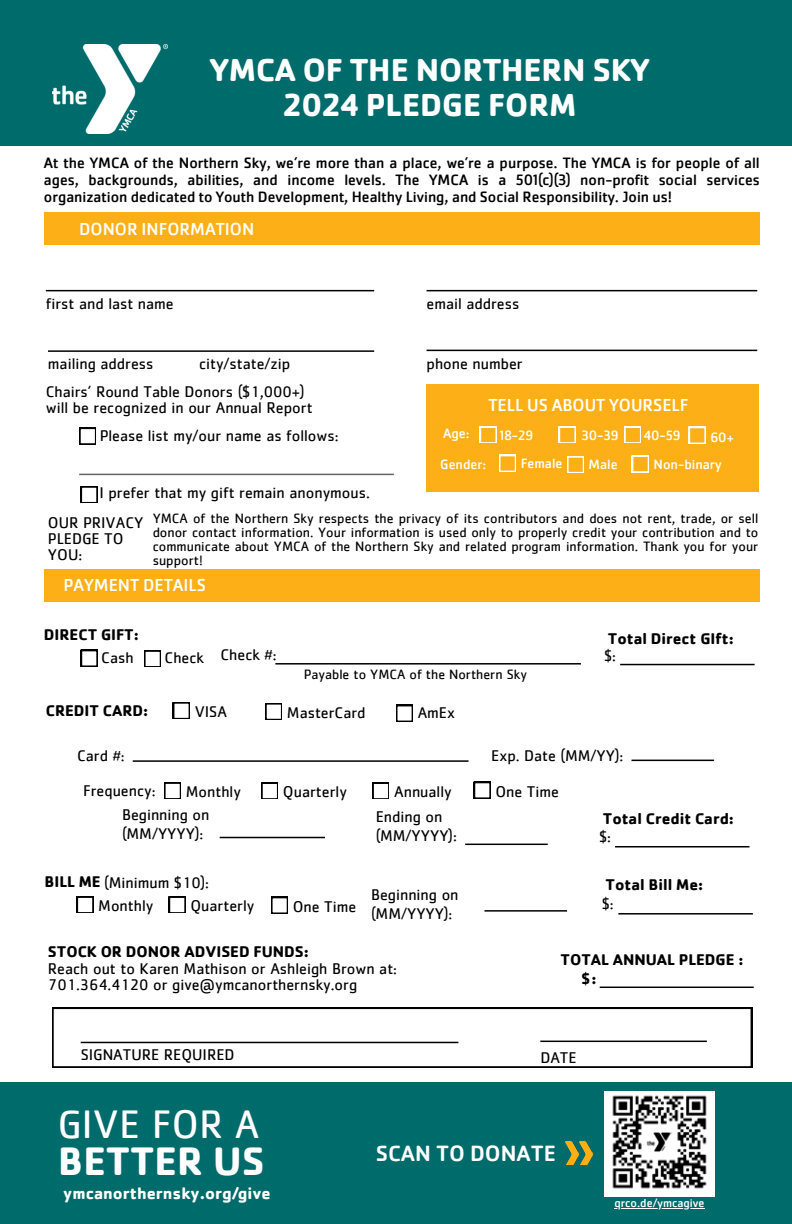
<style>
.page{position:relative;width:792px;height:1224px;background:#fff}
.page>*{position:absolute;margin:0;border:0;box-sizing:border-box;transform-origin:0 0}
.t1{font:41px "Cachet";color:#fff}
.t2{font:700 41px "Cachet";color:#fff}
.t3{font:700 33px/34.4px "Cachet Pro";color:#fff;text-align:center}
.t4{font:500 22.8px "Cachet";color:#fff}
.t5{font:18px "Cachet Pro";color:#fff}
.t6{font:700 16.8px "Cachet";color:#fffffe}
.t7{font:16px/18.6px "Cachet";color:#000}
.t8{font:700 16px "Cachet";color:#000}
.t9{font:15.6px/17px "Cachet Pro";color:#000;text-align:justify}
.t10{font:14px/14px "Cachet";color:#000;text-align:justify}
.t11{font:14px "Cachet Pro";color:#fff}
.t12{font:12px "Cachet Pro";color:#fff}
.s1{font-weight:700}
</style>
<div class="page">
<div style="left:0;top:1083px;width:792px;height:141px;background:#006b6b"></div>
<img style="left:605px;top:1091px;width:109px;height:105px">
<div style="left:0;top:0;width:792px;height:146px;background:#006b6b"></div>
<img style="left:52px;top:45px;width:116px;height:88px">
<hr style="left:48px;top:350px;width:326px;height:2px;background:#000">
<hr style="left:79px;top:474px;width:315px;height:1px;background:#636466">
<svg style="left:81px;top:486px;width:16px;height:17px"></svg>
<svg style="left:79px;top:428px;width:17px;height:16px"></svg>
<hr style="left:46px;top:290px;width:328px;height:1px;background:#000">
<hr style="left:427px;top:290px;width:330px;height:1px;background:#000">
<hr style="left:427px;top:350px;width:330px;height:1px;background:#000">
<div style="left:44px;top:213px;width:716px;height:32px;background:#fcaf17"></div>
<div style="left:427px;top:385px;width:332px;height:107px;background:#fcaf17"></div>
<svg style="left:480px;top:426px;width:16px;height:17px"></svg>
<svg style="left:499px;top:455px;width:17px;height:16px"></svg>
<svg style="left:567px;top:456px;width:17px;height:17px"></svg>
<svg style="left:632px;top:456px;width:16px;height:16px"></svg>
<svg style="left:559px;top:426px;width:16px;height:17px"></svg>
<svg style="left:624px;top:426px;width:17px;height:17px"></svg>
<svg style="left:689px;top:427px;width:16px;height:16px"></svg>
<hr style="left:620px;top:664px;width:135px;height:1px;background:#000">
<hr style="left:600px;top:987px;width:154px;height:1px;background:#000">
<svg style="left:81px;top:650px;width:16px;height:16px"></svg>
<svg style="left:144px;top:650px;width:17px;height:17px"></svg>
<hr style="left:275px;top:663px;width:306px;height:2px;background:#000">
<svg style="left:173px;top:702px;width:16px;height:17px"></svg>
<svg style="left:265px;top:703px;width:17px;height:17px"></svg>
<svg style="left:396px;top:705px;width:16px;height:16px"></svg>
<svg style="left:52px;top:1008px;width:700px;height:60px"></svg>
<hr style="left:81px;top:1042px;width:377px;height:1px;background:#000">
<hr style="left:540px;top:1041px;width:167px;height:1px;background:#000">
<hr style="left:133px;top:760px;width:336px;height:2px;background:#000">
<hr style="left:631px;top:760px;width:83px;height:1px;background:#000">
<svg style="left:164px;top:782px;width:17px;height:17px"></svg>
<svg style="left:261px;top:782px;width:17px;height:17px"></svg>
<svg style="left:372px;top:782px;width:17px;height:17px"></svg>
<svg style="left:474px;top:782px;width:16px;height:16px"></svg>
<svg style="left:77px;top:896px;width:16px;height:17px"></svg>
<svg style="left:169px;top:896px;width:16px;height:17px"></svg>
<svg style="left:271px;top:897px;width:17px;height:16px"></svg>
<hr style="left:220px;top:837px;width:105px;height:1px;background:#000">
<hr style="left:465px;top:844px;width:83px;height:1px;background:#000">
<hr style="left:485px;top:910px;width:82px;height:2px;background:#000">
<img style="left:565px;top:1142px;width:28px;height:22px">
<div style="left:44px;top:569px;width:716px;height:32px;background:#fcaf17"></div>
<hr style="left:615px;top:846px;width:135px;height:2px;background:#000">
<hr style="left:618px;top:913px;width:135px;height:2px;background:#000">
<hr style="left:614px;top:1208px;width:91px;height:1px;background:#fff">
<p class="t3" style="left:210px;top:53px;width:441px">YMCA OF THE NORTHERN SKY<br>2024 PLEDGE FORM</p>
<p class="t9" style="left:44px;top:154px;width:717px">At the YMCA of the Northern Sky, we’re more than a place, we’re a purpose. The YMCA is for people of all ages, backgrounds, abilities, and income levels. The YMCA is a 501(c)(3) non-profit social services organization dedicated to Youth Development, Healthy Living, and Social Responsibility. Join us!</p>
<p class="t5" style="left:79px;top:217px;width:177px">DONOR INFORMATION</p>
<p class="t7" style="left:46px;top:295px;width:129px">first and last name</p>
<h5 class="t7" style="left:427px;top:295px;width:94px">email address</h5>
<p class="t7" style="left:48px;top:355px;width:107px">mailing address</p>
<p class="t7" style="left:199px;top:355px;width:93px">city/state/zip</p>
<p class="t7" style="left:46px;top:383px;width:260px">Chairs’ Round Table Donors ($1,000+)</p>
<p class="t7" style="left:46px;top:399px;width:268px">will be recognized in our Annual Report</p>
<p class="t7" style="left:100px;top:427px;width:240px">Please list my/our name as follows:</p>
<p class="t7" style="left:427px;top:355px;width:98px">phone number</p>
<p class="t5" style="left:488px;top:393px;width:202px">TELL US ABOUT YOURSELF</p>
<p class="t11" style="left:443px;top:424px;width:28px">Age:</p>
<p class="t11" style="left:440px;top:455px;width:48px">Gender:</p>
<p class="t11" style="left:581px;top:426px;width:39px">30-39</p>
<p class="t11" style="left:644px;top:427px;width:39px">40-59</p>
<p class="t11" style="left:710px;top:429px;width:25px">60+</p>
<p class="t11" style="left:500px;top:427px;width:35px">18-29</p>
<p class="t11" style="left:521px;top:455px;width:43px">Female</p>
<p class="t11" style="left:589px;top:456px;width:31px">Male</p>
<p class="t11" style="left:654px;top:455px;width:70px">Non-binary</p>
<h5 class="t7" style="left:99px;top:485px;width:272px">I prefer that my gift remain anonymous.</h5>
<p class="t7" style="left:48px;top:514px;width:97px">OUR PRIVACY</p>
<p class="t7" style="left:48px;top:531px;width:77px;line-height:16px">PLEDGE TO<br>YOU:</p>
<p class="t5" style="left:63px;top:574px;width:144px">PAYMENT DETAILS</p>
<p class="t10" style="left:153px;top:512px;width:607px">YMCA of the Northern Sky respects the privacy of its contributors and does not rent, trade, or sell donor contact information. Your information is used only to properly credit your contribution and to communicate about YMCA of the Northern Sky and related program information. Thank you for your support!</p>
<p class="t8" style="left:44px;top:624px;width:96px">DIRECT GIFT:</p>
<p class="t7" style="left:101px;top:649px;width:34px">Cash</p>
<p class="t7" style="left:165px;top:650px;width:41px">Check</p>
<p class="t7" style="left:221px;top:647px;width:57px">Check #:</p>
<p class="t10" style="left:304px;top:668px;width:225px">Payable to YMCA of the Northern Sky</p>
<h5 class="t8" style="left:46px;top:700px;width:104px">CREDIT CARD:</h5>
<p class="t7" style="left:195px;top:703px;width:34px">VISA</p>
<p class="t7" style="left:287px;top:704px;width:80px">MasterCard</p>
<p class="t7" style="left:418px;top:704px;width:39px">AmEx</p>
<p class="t8" style="left:608px;top:628px;width:127px">Total Direct GIft:</p>
<p class="t7" style="left:604px;top:648px;width:13px">$:</p>
<p class="t7" style="left:77px;top:747px;width:49px">Card #:</p>
<p class="t7" style="left:491px;top:747px;width:134px">Exp. Date (MM/YY):</p>
<p class="t7" style="left:83px;top:782px;width:74px">Frequency:</p>
<p class="t7" style="left:186px;top:783px;width:57px">Monthly</p>
<p class="t7" style="left:283px;top:784px;width:65px">Quarterly</p>
<p class="t7" style="left:394px;top:784px;width:59px">Annually</p>
<p class="t7" style="left:495px;top:783px;width:65px">One Time</p>
<p class="t7" style="left:122px;top:806px;width:89px">Beginning on (MM/YYYY):</p>
<p class="t7" style="left:376px;top:808px;width:83px">Ending on (MM/YYYY):</p>
<p class="t7" style="left:45px;top:874px;width:166px"><span class="s1">BILL ME</span> (Minimum $10):</p>
<p class="t7" style="left:98px;top:897px;width:57px">Monthly</p>
<p class="t7" style="left:190px;top:897px;width:65px">Quarterly</p>
<p class="t7" style="left:293px;top:898px;width:65px">One Time</p>
<p class="t7" style="left:371px;top:886px;width:89px">Beginning on (MM/YYYY):</p>
<p class="t8" style="left:603px;top:808px;width:133px">Total Credit Card:</p>
<p class="t7" style="left:599px;top:828px;width:13px">$:</p>
<p class="t8" style="left:606px;top:874px;width:99px">Total Bill Me:</p>
<p class="t7" style="left:602px;top:896px;width:13px">$:</p>
<p class="t8" style="left:48px;top:941px;width:262px">STOCK OR DONOR ADVISED FUNDS:</p>
<p class="t7" style="left:48px;top:962px;width:351px;line-height:16px">Reach out to Karen Mathison or Ashleigh Brown at:<br>701.364.4120 or give@ymcanorthernsky.org</p>
<p class="t8" style="left:561px;top:950px;width:185px">TOTAL ANNUAL PLEDGE :</p>
<p class="t8" style="left:581px;top:968px;width:17px">$:</p>
<p class="t7" style="left:81px;top:1046px;width:155px">SIGNATURE REQUIRED</p>
<p class="t7" style="left:540px;top:1049px;width:38px">DATE</p>
<p class="t1" style="left:57px;top:1105px;width:204px">GIVE FOR A</p>
<p class="t2" style="left:58px;top:1134px;width:208px">BETTER US</p>
<p class="t6" style="left:63px;top:1183px;width:209px">ymcanorthernsky.org/give</p>
<p class="t4" style="left:376px;top:1138px;width:182px">SCAN TO DONATE</p>
<p class="t12" style="left:614px;top:1196px;width:92px">qrco.de/ymcagive</p>
</div>
